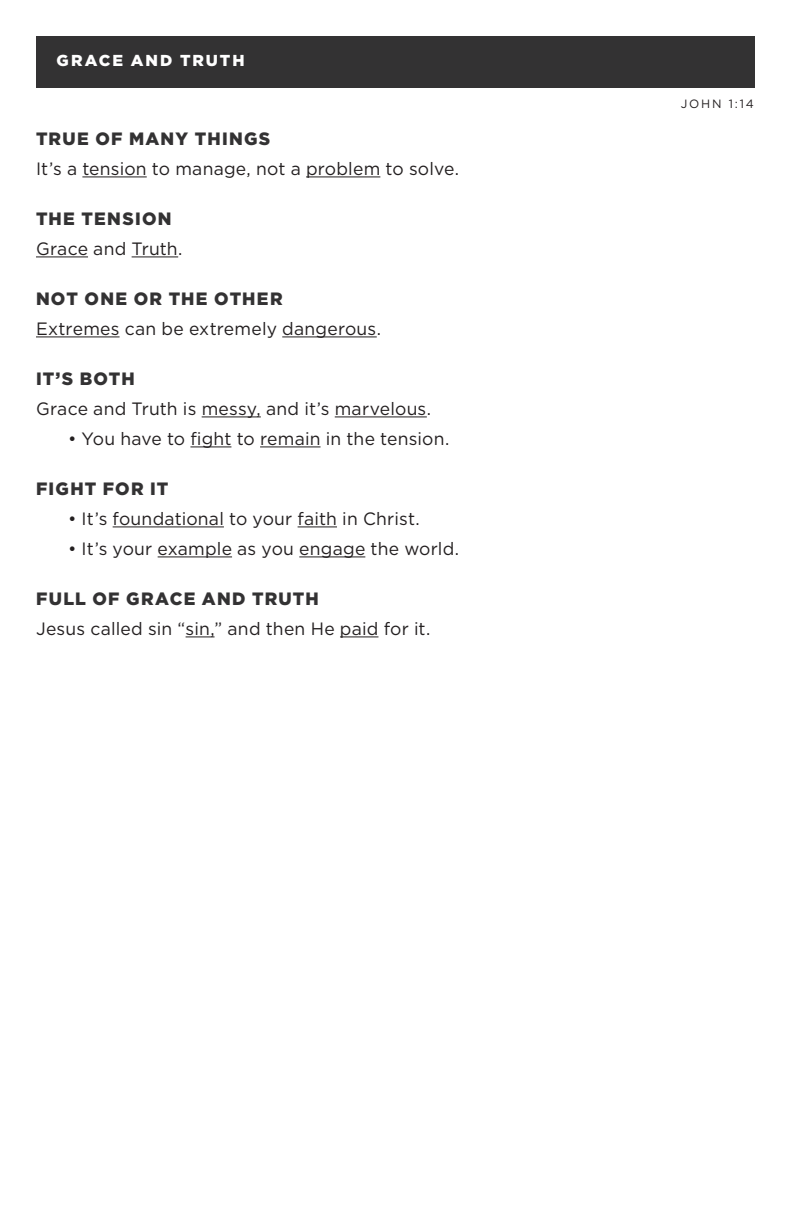
<style>
.page{position:relative;width:792px;height:1224px;background:#fff}
.page>*{position:absolute;margin:0;border:0;box-sizing:border-box;transform-origin:0 0}
.t1{font:17.8px "Gotham";letter-spacing:.01em;color:#231f20}
.t2{font:900 17.8px "Gotham";letter-spacing:.07em;color:#333233}
.t3{font:900 15.8px "Gotham";letter-spacing:.12em;color:#fff}
.t4{font:12px "Gotham";letter-spacing:.15em;color:#231f20}
</style>
<div class="page">
<div style="left:36px;top:36px;width:719px;height:52px;background:#333233"></div>
<hr style="left:82px;top:177px;width:65px;height:1px;background:#231f20">
<hr style="left:306px;top:177px;width:74px;height:1px;background:#231f20">
<hr style="left:36px;top:257px;width:52px;height:1px;background:#231f20">
<hr style="left:132px;top:257px;width:46px;height:1px;background:#231f20">
<hr style="left:36px;top:337px;width:84px;height:1px;background:#231f20">
<hr style="left:282px;top:337px;width:95px;height:1px;background:#231f20">
<hr style="left:202px;top:417px;width:59px;height:1px;background:#231f20">
<hr style="left:335px;top:417px;width:92px;height:1px;background:#231f20">
<hr style="left:190px;top:447px;width:41px;height:1px;background:#231f20">
<hr style="left:260px;top:447px;width:61px;height:1px;background:#231f20">
<hr style="left:113px;top:527px;width:111px;height:1px;background:#231f20">
<hr style="left:298px;top:527px;width:39px;height:1px;background:#231f20">
<hr style="left:158px;top:557px;width:74px;height:1px;background:#231f20">
<hr style="left:299px;top:557px;width:66px;height:1px;background:#231f20">
<svg style="left:186px;top:637px;width:29px;height:1px"></svg>
<hr style="left:340px;top:637px;width:38px;height:1px;background:#231f20">
<p class="t3" style="left:57px;top:51px;width:189px">GRACE AND TRUTH</p>
<p class="t2" style="left:36px;top:128px;width:236px">TRUE OF MANY THINGS</p>
<p class="t1" style="left:36px;top:158px;width:424px">It’s a tension to manage, not a problem to solve.</p>
<p class="t2" style="left:36px;top:208px;width:137px">THE TENSION</p>
<p class="t1" style="left:36px;top:238px;width:148px">Grace and Truth.</p>
<p class="t2" style="left:36px;top:288px;width:248px">NOT ONE OR THE OTHER</p>
<p class="t1" style="left:36px;top:318px;width:347px">Extremes can be extremely dangerous.</p>
<p class="t2" style="left:36px;top:368px;width:100px">IT’S BOTH</p>
<p class="t1" style="left:36px;top:398px;width:397px">Grace and Truth is messy, and it’s marvelous.</p>
<p class="t1" style="left:68px;top:428px;width:383px">• You have to fight to remain in the tension.</p>
<p class="t2" style="left:36px;top:478px;width:134px">FIGHT FOR IT</p>
<p class="t1" style="left:68px;top:508px;width:353px">• It’s foundational to your faith in Christ.</p>
<p class="t1" style="left:68px;top:538px;width:393px">• It’s your example as you engage the world.</p>
<p class="t2" style="left:36px;top:588px;width:284px">FULL OF GRACE AND TRUTH</p>
<p class="t1" style="left:36px;top:618px;width:396px">Jesus called sin “sin,” and then He paid for it.</p>
<p class="t4" style="left:681px;top:97px;width:75px">JOHN 1:14</p>
</div>
